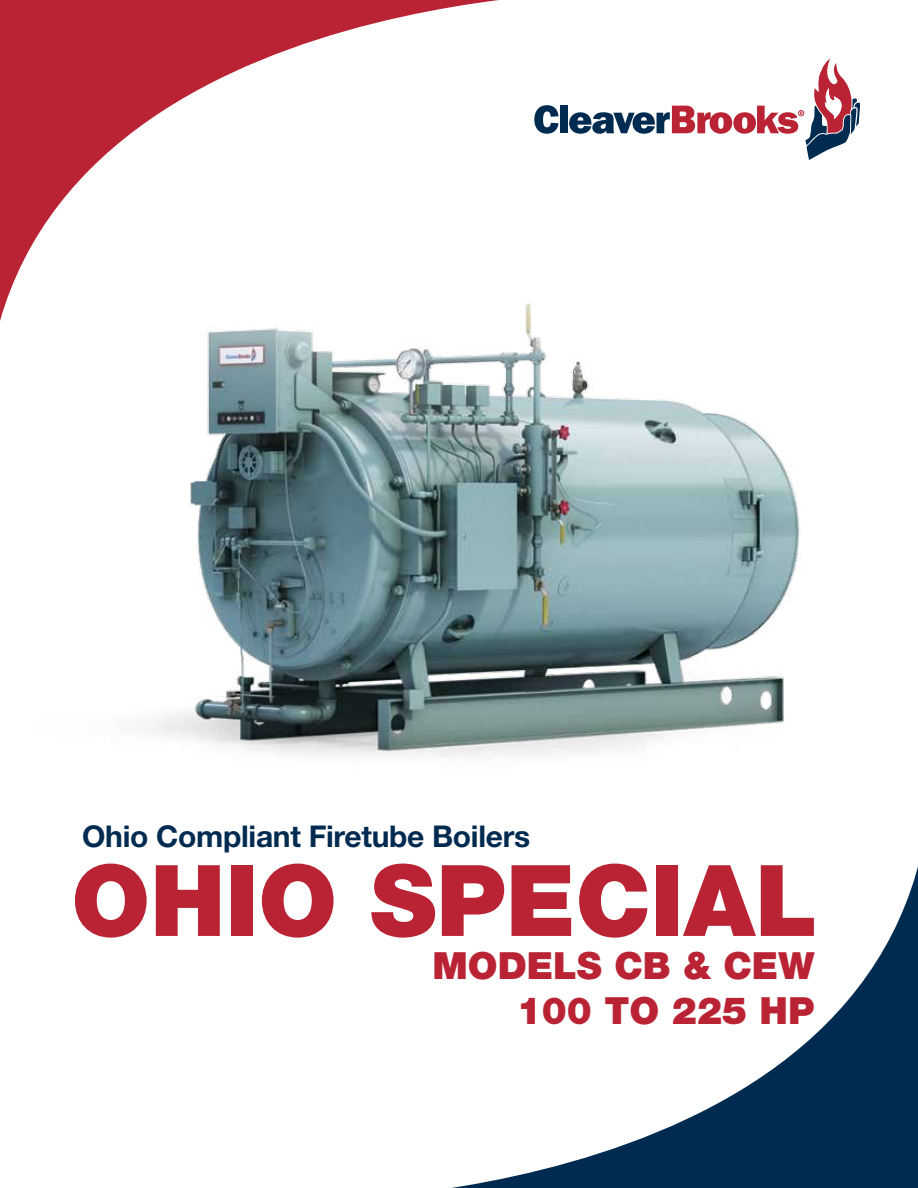
<style>
.page{position:relative;width:918px;height:1188px;background:#fff}
.page>*{position:absolute;margin:0;border:0;box-sizing:border-box;transform-origin:0 0}
.t1{font:900 99px "Helvetica Neue LT Std";color:#ba2334}
.t2{font:900 37.5px/45px "Helvetica Neue LT Std";color:#ba2334}
.t3{font:700 30px "Helvetica Neue LT Std";letter-spacing:-.01em;color:#002b51}
</style>
<div class="page">
<svg style="left:452px;top:866px;width:466px;height:322px"></svg>
<svg style="left:0;top:0;width:568px;height:136px"></svg>
<svg style="left:534px;top:105px;width:25px;height:29px"></svg>
<div style="left:560px;top:106px;width:8px;height:27px;background:#002b51"></div>
<svg style="left:569px;top:59px;width:291px;height:77px"></svg>
<img style="left:0;top:136px;width:849px;height:621px">
<p class="t3" style="left:82px;top:817px;width:450px">Ohio Compliant Firetube Boilers</p>
<h1 class="t1" style="left:71px;top:842px;width:748px">OHIO SPECIAL</h1>
<p class="t2" style="left:517px;top:943px;width:299px;text-indent:-84px">MODELS CB &amp; CEW<br>100 TO 225 HP</p>
</div>
